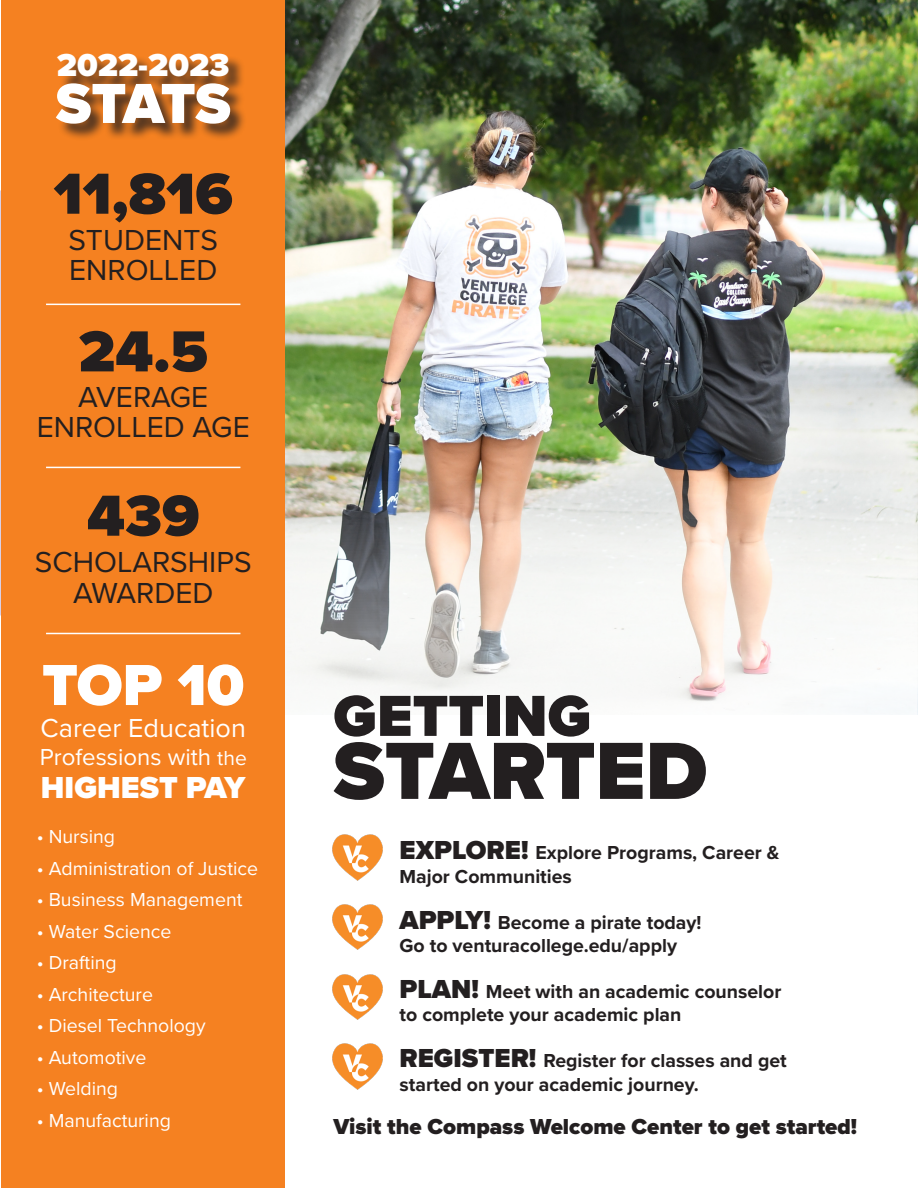
<style>
.page{position:relative;width:918px;height:1188px;background:#fff}
.page>*{position:absolute;margin:0;border:0;box-sizing:border-box;transform-origin:0 0}
.t1{font:900 84px "Proxima Nova";color:#231f20}
.t2{font:900 60px "Proxima Nova";color:#231f20}
.t3{font:900 60px "Proxima Nova";color:#fff}
.t4{font:900 58.5px "Proxima Nova";letter-spacing:-.035em;color:#fff}
.t5{font:900 33px "Proxima Nova";color:#fff}
.t6{font:900 31.5px "Proxima Nova";color:#fff}
.t7{font:30px "Proxima Nova";color:#231f20}
.t8{font:27px "Proxima Nova";color:#fff}
.t9{font:24px "Proxima Nova";color:#fff}
.t10{font:900 22.5px "Proxima Nova";color:#231f20}
.t11{font:700 19.5px/23.4px "Proxima Nova";color:#231f20}
.t12{font:19.5px "Proxima Nova";color:#fff}
.s1{font-size:21px}
.s2{font-weight:900;font-size:27px}
</style>
<div class="page">
<img style="left:285px;top:0;width:633px;height:715px">
<svg style="left:285px;top:482px;width:631px;height:233px;fill:#f6f5f3"></svg>
<div style="left:2px;top:0;width:283px;height:1188px;background:#f58121"></div>
<hr style="left:46px;top:304px;width:194px;height:1px;background:#fff">
<hr style="left:46px;top:467px;width:194px;height:1px;background:#fff">
<hr style="left:46px;top:633px;width:194px;height:1px;background:#fff">
<div style="left:58px;top:55px;width:190px;height:86px;background:#231f20;opacity:.75"></div>
<img style="left:332px;top:834px;width:51px;height:47px">
<img style="left:332px;top:904px;width:51px;height:46px">
<img style="left:332px;top:974px;width:51px;height:46px">
<img style="left:332px;top:1043px;width:51px;height:47px">
<p class="t5" style="left:57px;top:41px;width:174px">2022-2023</p>
<p class="t4" style="left:56px;top:60px;width:177px">STATS</p>
<p class="t2" style="left:54px;top:149px;width:181px">11,816</p>
<p class="t7" style="left:69px;top:217px;width:151px">STUDENTS</p>
<p class="t7" style="left:69px;top:247px;width:150px">ENROLLED</p>
<p class="t2" style="left:79px;top:307px;width:131px">24.5</p>
<p class="t7" style="left:78px;top:375px;width:132px">AVERAGE</p>
<p class="t7" style="left:37px;top:405px;width:214px">ENROLLED AGE</p>
<p class="t2" style="left:87px;top:471px;width:114px">439</p>
<p class="t7" style="left:35px;top:539px;width:218px">SCHOLARSHIPS</p>
<p class="t7" style="left:73px;top:571px;width:142px">AWARDED</p>
<p class="t3" style="left:42px;top:640px;width:204px">TOP 10</p>
<p class="t8" style="left:41px;top:708px;width:207px">Career Education</p>
<p class="t9" style="left:40px;top:739px;width:209px">Professions with <span class="s1">the</span></p>
<p class="t6" style="left:41px;top:764px;width:206px">HIGHEST PAY</p>
<p class="t12" style="left:37px;top:822px;width:80px">• Nursing</p>
<p class="t12" style="left:37px;top:854px;width:223px">• Administration of Justice</p>
<p class="t12" style="left:37px;top:885px;width:207px">• Business Management</p>
<p class="t12" style="left:37px;top:917px;width:136px">• Water Science</p>
<p class="t12" style="left:37px;top:948px;width:81px">• Drafting</p>
<p class="t12" style="left:37px;top:980px;width:118px">• Architecture</p>
<p class="t12" style="left:37px;top:1011px;width:170px">• Diesel Technology</p>
<p class="t12" style="left:37px;top:1043px;width:111px">• Automotive</p>
<p class="t12" style="left:37px;top:1074px;width:83px">• Welding</p>
<p class="t12" style="left:37px;top:1106px;width:136px">• Manufacturing</p>
<p class="t2" style="left:333px;top:671px;width:259px">GETTING</p>
<p class="t1" style="left:333px;top:708px;width:376px">STARTED</p>
<p class="t11" style="left:400px;top:841px;width:381px"><span class="s2">EXPLORE!</span> Explore Programs, Career &amp;</p>
<p class="t11" style="left:400px;top:864px;width:174px">Major Communities</p>
<p class="t11" style="left:400px;top:910px;width:303px"><span class="s2">APPLY!</span> Become a pirate today!</p>
<p class="t11" style="left:400px;top:933px;width:279px">Go to venturacollege.edu/apply</p>
<p class="t11" style="left:400px;top:979px;width:383px"><span class="s2">PLAN!</span> Meet with an academic counselor</p>
<p class="t11" style="left:400px;top:1003px;width:283px">to complete your academic plan</p>
<p class="t11" style="left:400px;top:1049px;width:389px"><span class="s2">REGISTER!</span> Register for classes and get started on your academic journey.</p>
<p class="t10" style="left:333px;top:1110px;width:525px">Visit the Compass Welcome Center to get started!</p>
</div>
